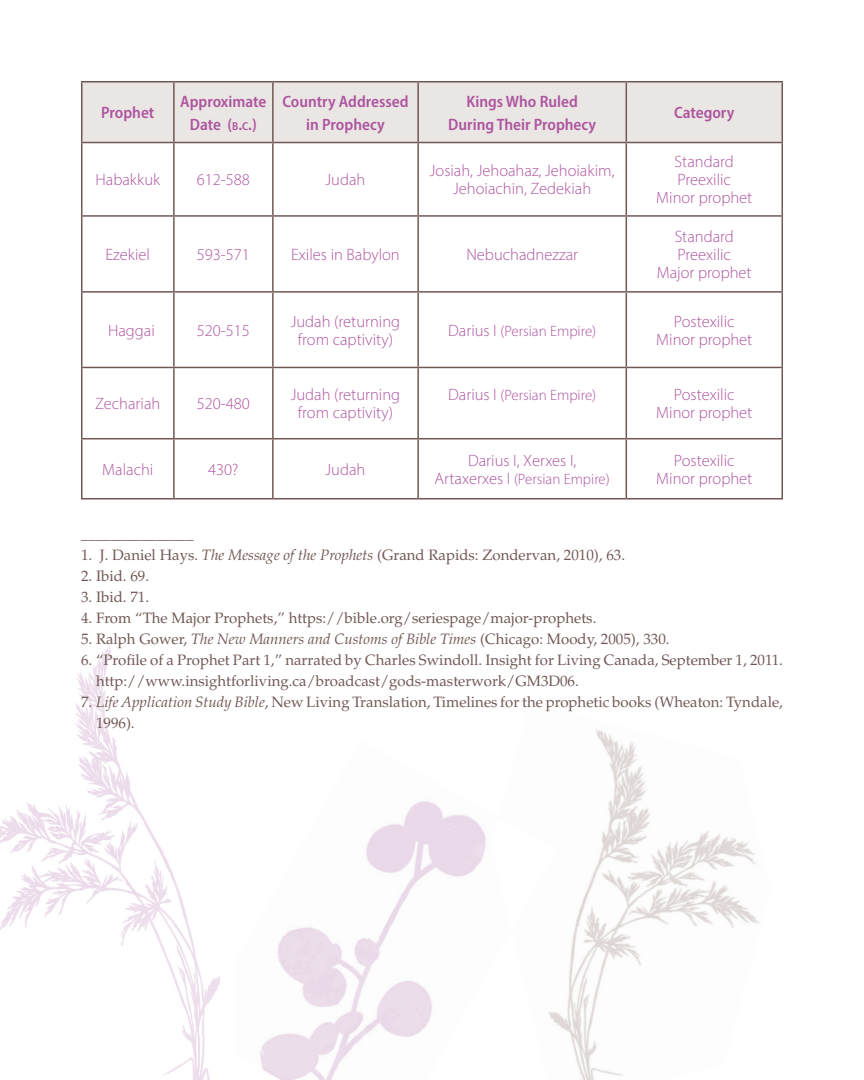
<style>
.page{position:relative;width:864px;height:1080px;background:#fff}
.page>*{position:absolute;margin:0;border:0;box-sizing:border-box;transform-origin:0 0}
.t1{font:300 16.5px/18px "Myriad Pro";color:#ae54a0;text-align:center}
.t2{font:600 semi-condensed 16.5px/22.5px "Myriad Pro";color:#ae54a0;text-align:center}
.t3{font:15px/21px "Palatino LT Std";color:#715854}
.t4{font:300 15px "Myriad Pro";color:#ae54a0}
.s1{font-size:11.55px}
.s2{font-style:inherit}
.s3{font-size:16.5px}
.s4{font-style:italic}
</style>
<div class="page">
<img style="left:549px;top:729px;width:210px;height:351px">
<img style="left:0;top:646px;width:210px;height:434px">
<img style="left:260px;top:801px;width:226px;height:279px">
<img style="left:549px;top:818px;width:7px;height:112px">
<img style="left:196px;top:963px;width:24px;height:91px">
<div style="left:82px;top:82px;width:700px;height:60px;background:#e9e6e3"></div>
<hr style="left:81px;top:217px;width:1px;height:74px;background:#715854">
<hr style="left:782px;top:217px;width:1px;height:74px;background:#715854">
<hr style="left:81px;top:291px;width:93px;height:2px;background:#715854">
<hr style="left:81px;top:293px;width:1px;height:74px;background:#715854">
<hr style="left:174px;top:291px;width:99px;height:2px;background:#715854">
<hr style="left:273px;top:291px;width:145px;height:2px;background:#715854">
<hr style="left:418px;top:291px;width:208px;height:2px;background:#715854">
<hr style="left:626px;top:291px;width:157px;height:2px;background:#715854">
<hr style="left:782px;top:293px;width:1px;height:74px;background:#715854">
<hr style="left:173px;top:82px;width:2px;height:60px;background:#715854">
<hr style="left:173px;top:143px;width:2px;height:72px;background:#715854">
<hr style="left:173px;top:217px;width:2px;height:74px;background:#715854">
<hr style="left:173px;top:293px;width:2px;height:74px;background:#715854">
<hr style="left:173px;top:368px;width:2px;height:70px;background:#715854">
<hr style="left:173px;top:439px;width:2px;height:59px;background:#715854">
<hr style="left:272px;top:82px;width:2px;height:60px;background:#715854">
<hr style="left:272px;top:143px;width:2px;height:72px;background:#715854">
<hr style="left:272px;top:217px;width:2px;height:74px;background:#715854">
<hr style="left:272px;top:293px;width:2px;height:74px;background:#715854">
<hr style="left:272px;top:368px;width:2px;height:70px;background:#715854">
<hr style="left:272px;top:439px;width:2px;height:59px;background:#715854">
<hr style="left:417px;top:82px;width:2px;height:60px;background:#715854">
<hr style="left:626px;top:82px;width:1px;height:60px;background:#715854">
<hr style="left:417px;top:143px;width:2px;height:72px;background:#715854">
<hr style="left:626px;top:143px;width:1px;height:72px;background:#715854">
<hr style="left:417px;top:217px;width:2px;height:74px;background:#715854">
<hr style="left:626px;top:217px;width:1px;height:74px;background:#715854">
<hr style="left:417px;top:293px;width:2px;height:74px;background:#715854">
<hr style="left:626px;top:293px;width:1px;height:74px;background:#715854">
<hr style="left:417px;top:368px;width:2px;height:70px;background:#715854">
<hr style="left:626px;top:368px;width:1px;height:70px;background:#715854">
<hr style="left:417px;top:439px;width:2px;height:59px;background:#715854">
<hr style="left:626px;top:439px;width:1px;height:59px;background:#715854">
<hr style="left:81px;top:439px;width:1px;height:59px;background:#715854">
<hr style="left:782px;top:439px;width:1px;height:59px;background:#715854">
<hr style="left:81px;top:498px;width:93px;height:2px;background:#715854">
<hr style="left:174px;top:498px;width:99px;height:2px;background:#715854">
<hr style="left:273px;top:498px;width:145px;height:2px;background:#715854">
<hr style="left:418px;top:498px;width:208px;height:2px;background:#715854">
<hr style="left:626px;top:498px;width:157px;height:2px;background:#715854">
<hr style="left:81px;top:367px;width:93px;height:1px;background:#715854">
<hr style="left:81px;top:368px;width:1px;height:70px;background:#715854">
<hr style="left:174px;top:367px;width:99px;height:1px;background:#715854">
<hr style="left:273px;top:367px;width:145px;height:1px;background:#715854">
<hr style="left:418px;top:367px;width:208px;height:1px;background:#715854">
<hr style="left:626px;top:367px;width:157px;height:1px;background:#715854">
<hr style="left:782px;top:368px;width:1px;height:70px;background:#715854">
<hr style="left:81px;top:438px;width:93px;height:1px;background:#715854">
<hr style="left:174px;top:438px;width:99px;height:1px;background:#715854">
<hr style="left:273px;top:438px;width:145px;height:1px;background:#715854">
<hr style="left:418px;top:438px;width:208px;height:1px;background:#715854">
<hr style="left:626px;top:438px;width:157px;height:1px;background:#715854">
<hr style="left:81px;top:81px;width:93px;height:1px;background:#715854">
<hr style="left:81px;top:82px;width:1px;height:60px;background:#715854">
<hr style="left:174px;top:81px;width:99px;height:1px;background:#715854">
<hr style="left:273px;top:81px;width:145px;height:1px;background:#715854">
<hr style="left:418px;top:81px;width:208px;height:1px;background:#715854">
<hr style="left:626px;top:81px;width:157px;height:1px;background:#715854">
<hr style="left:782px;top:82px;width:1px;height:60px;background:#715854">
<hr style="left:81px;top:142px;width:93px;height:1px;background:#715854">
<hr style="left:81px;top:143px;width:1px;height:72px;background:#715854">
<hr style="left:174px;top:142px;width:99px;height:1px;background:#715854">
<hr style="left:273px;top:142px;width:145px;height:1px;background:#715854">
<hr style="left:418px;top:142px;width:208px;height:1px;background:#715854">
<hr style="left:626px;top:142px;width:157px;height:1px;background:#715854">
<hr style="left:782px;top:143px;width:1px;height:72px;background:#715854">
<hr style="left:81px;top:215px;width:93px;height:2px;background:#715854">
<hr style="left:174px;top:215px;width:99px;height:2px;background:#715854">
<hr style="left:273px;top:215px;width:145px;height:2px;background:#715854">
<hr style="left:418px;top:215px;width:208px;height:2px;background:#715854">
<hr style="left:626px;top:215px;width:157px;height:2px;background:#715854">
<p class="t2" style="left:101px;top:101px;width:55px">Prophet</p>
<p class="t2" style="left:180px;top:90px;width:88px">Approximate<br>Date (<span class="s1">b</span><span class="s2">.</span><span class="s1">c</span><span class="s2">.</span>)</p>
<p class="t2" style="left:282px;top:90px;width:128px">Country Addressed in Prophecy</p>
<p class="t2" style="left:448px;top:90px;width:149px">Kings Who Ruled<br>During Their Prophecy</p>
<p class="t2" style="left:674px;top:101px;width:62px">Category</p>
<p class="t1" style="left:95px;top:171px;width:66px">Habakkuk</p>
<p class="t1" style="left:197px;top:171px;width:55px">612-588</p>
<p class="t1" style="left:326px;top:171px;width:41px">Judah</p>
<p class="t1" style="left:430px;top:162px;width:186px">Josiah, Jehoahaz, Jehoiakim,<br>Jehoiachin, Zedekiah</p>
<p class="t1" style="left:656px;top:153px;width:98px">Standard<br>Preexilic<br>Minor prophet</p>
<p class="t1" style="left:106px;top:245px;width:46px">Ezekiel</p>
<p class="t1" style="left:197px;top:245px;width:55px">593-571</p>
<p class="t1" style="left:291px;top:245px;width:110px">Exiles in Babylon</p>
<p class="t1" style="left:466px;top:245px;width:113px">Nebuchadnezzar</p>
<p class="t1" style="left:657px;top:227px;width:96px">Standard<br>Preexilic<br>Major prophet</p>
<p class="t1" style="left:108px;top:321px;width:48px">Haggai</p>
<p class="t1" style="left:197px;top:321px;width:55px">520-515</p>
<p class="t1" style="left:291px;top:312px;width:111px">Judah (returning from captivity)</p>
<p class="t4" style="left:448px;top:322px;width:150px"><span class="s3">Darius I</span> (Persian Empire)</p>
<p class="t1" style="left:656px;top:312px;width:98px">Postexilic<br>Minor prophet</p>
<p class="t1" style="left:95px;top:395px;width:67px">Zechariah</p>
<p class="t1" style="left:197px;top:395px;width:55px">520-480</p>
<p class="t1" style="left:291px;top:386px;width:111px">Judah (returning from captivity)</p>
<p class="t4" style="left:448px;top:386px;width:150px"><span class="s3">Darius I</span> (Persian Empire)</p>
<p class="t1" style="left:656px;top:386px;width:98px">Postexilic<br>Minor prophet</p>
<p class="t1" style="left:102px;top:460px;width:53px">Malachi</p>
<p class="t1" style="left:208px;top:460px;width:32px">430?</p>
<p class="t1" style="left:326px;top:460px;width:41px">Judah</p>
<p class="t1" style="left:468px;top:451px;width:110px">Darius I, Xerxes I,</p>
<p class="t4" style="left:435px;top:470px;width:177px"><span class="s3">Artaxerxes I</span> (Persian Empire)</p>
<p class="t1" style="left:656px;top:451px;width:98px">Postexilic<br>Minor prophet</p>
<p class="t3" style="left:81px;top:524px;width:114px">_______________</p>
<p class="t3" style="left:81px;top:545px;width:546px">1. J. Daniel Hays. <span class="s4">The Message of the Prophets</span> (Grand Rapids: Zondervan, 2010), 63.</p>
<p class="t3" style="left:81px;top:566px;width:70px">2. Ibid. 69.</p>
<p class="t3" style="left:81px;top:587px;width:70px">3. Ibid. 71.</p>
<p class="t3" style="left:81px;top:608px;width:517px">4. From “The Major Prophets,” https://bible.org/seriespage/major-prophets.</p>
<p class="t3" style="left:81px;top:629px;width:590px">5. Ralph Gower, <span class="s4">The New Manners and Customs of Bible Times</span> (Chicago: Moody, 2005), 330.</p>
<p class="t3" style="left:96px;top:650px;width:688px;text-indent:-15px">6. “Profile of a Prophet Part 1,” narrated by Charles Swindoll. Insight for Living Canada, September 1, 2011. http://www.insightforliving.ca/broadcast/gods-masterwork/GM3D06.</p>
<p class="t3" style="left:96px;top:692px;width:688px;text-indent:-15px">7. <span class="s4">Life Application Study Bible</span>, New Living Translation, Timelines for the prophetic books (Wheaton: Tyndale,<br>1996).</p>
</div>
